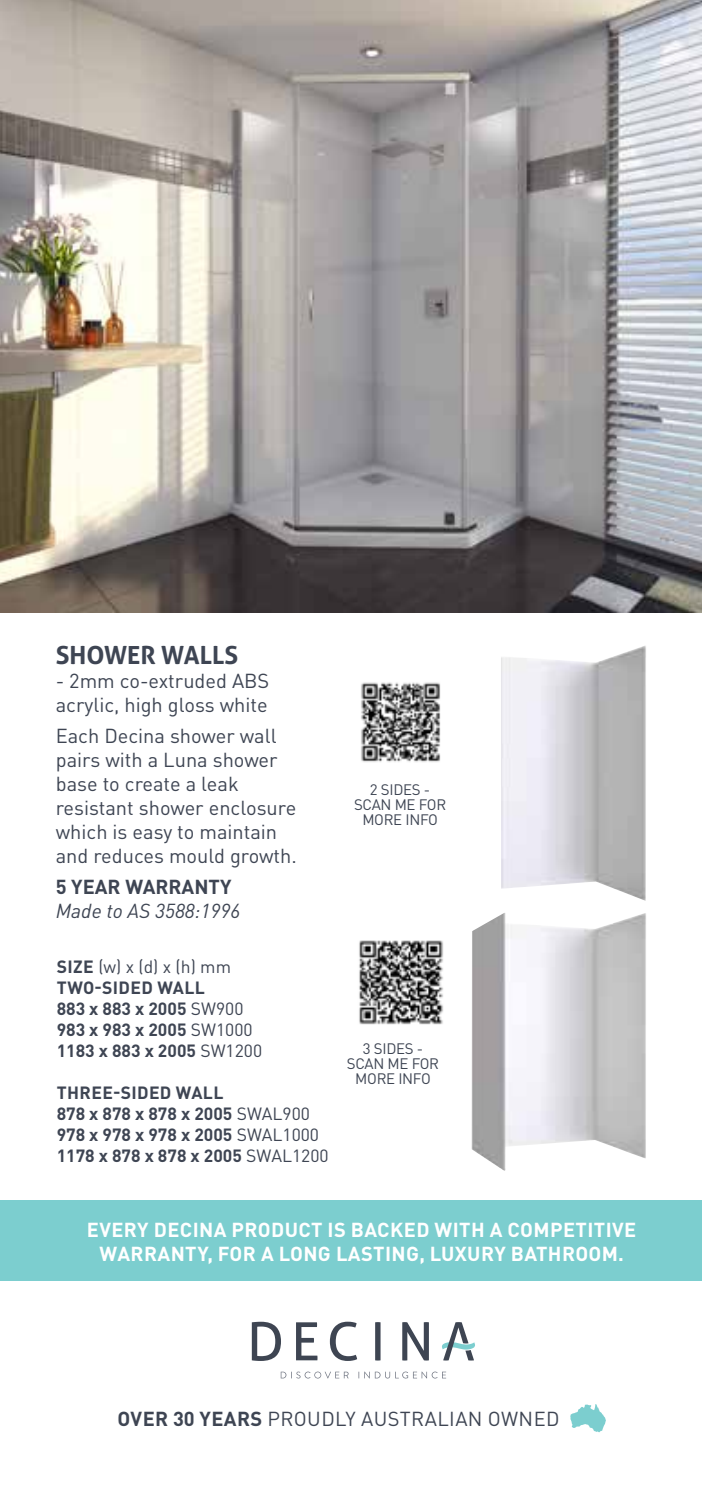
<style>
.page{position:relative;width:702px;height:1489px;background:#fff}
.page>*{position:absolute;margin:0;border:0;box-sizing:border-box;transform-origin:0 0}
.t1{font:700 25px "Aller";color:#3e4553}
.t2{font:20px/24px "DIN Pro";color:#3e4553}
.t3{font:700 20px/24px "DIN Pro";letter-spacing:.02em;color:#fff;text-align:center}
.t4{font:20px "DIN Pro";letter-spacing:.02em;color:#3e4553}
.t5{font:italic 20px "DIN Pro";color:#3e4553}
.t6{font:700 20px "DIN Pro";color:#3e4553}
.t7{font:700 17.5px/21px "DIN Pro";color:#3e4553}
.t8{font:15px/15px "DIN Pro";letter-spacing:-.02em;color:#3e4553;text-align:center}
.s1{font-weight:400}
.s2{font-weight:700}
</style>
<div class="page">
<svg style="left:281px;top:1371px;width:67px;height:7px"></svg>
<svg style="left:358px;top:1371px;width:88px;height:7px"></svg>
<svg style="left:252px;top:1321px;width:29px;height:39px"></svg>
<svg style="left:296px;top:1322px;width:21px;height:38px"></svg>
<svg style="left:330px;top:1321px;width:27px;height:39px"></svg>
<svg style="left:375px;top:1322px;width:5px;height:38px"></svg>
<svg style="left:402px;top:1322px;width:27px;height:38px"></svg>
<svg style="left:442px;top:1322px;width:33px;height:38px"></svg>
<svg style="left:570px;top:1404px;width:36px;height:27px"></svg>
<div style="left:0;top:1200px;width:702px;height:80px;background:#7ccecf"></div>
<img style="left:501px;top:646px;width:145px;height:254px">
<img style="left:471px;top:913px;width:175px;height:257px">
<img style="left:359px;top:940px;width:84px;height:85px">
<img style="left:361px;top:682px;width:80px;height:80px">
<img style="left:0;top:0;width:702px;height:612px">
<h1 class="t1" style="left:56px;top:639px;width:184px">SHOWER WALLS</h1>
<p class="t2" style="left:56px;top:666px;width:215px">- 2mm co-extruded ABS acrylic, high gloss white</p>
<p class="t2" style="left:56px;top:722px;width:243px">Each Decina shower wall pairs with a Luna shower base to create a leak resistant shower enclosure which is easy to maintain and reduces mould growth.</p>
<p class="t6" style="left:56px;top:870px;width:177px">5 YEAR WARRANTY</p>
<p class="t5" style="left:56px;top:895px;width:186px">Made to AS 3588:1996</p>
<p class="t7" style="left:57px;top:953px;width:207px">SIZE <span class="s1">(w) x (d) x (h) mm<br></span>TWO-SIDED WALL<br>883 x 883 x 2005 <span class="s1">SW900<br></span>983 x 983 x 2005 <span class="s1">SW1000<br></span>1183 x 883 x 2005 <span class="s1">SW1200</span></p>
<p class="t7" style="left:57px;top:1079px;width:273px">THREE-SIDED WALL<br>878 x 878 x 878 x 2005 <span class="s1">SWAL900<br></span>978 x 978 x 978 x 2005 <span class="s1">SWAL1000<br></span>1178 x 878 x 878 x 2005 <span class="s1">SWAL1200</span></p>
<p class="t8" style="left:354px;top:780px;width:94px">2 SIDES -<br>SCAN ME FOR<br>MORE INFO</p>
<p class="t8" style="left:347px;top:1039px;width:94px">3 SIDES -<br>SCAN ME FOR<br>MORE INFO</p>
<p class="t3" style="left:87px;top:1215px;width:551px">EVERY DECINA PRODUCT IS BACKED WITH A COMPETITIVE<br>WARRANTY, FOR A LONG LASTING, LUXURY BATHROOM.</p>
<p class="t4" style="left:118px;top:1402px;width:443px"><span class="s2">OVER 30 YEARS</span> PROUDLY AUSTRALIAN OWNED</p>
</div>
